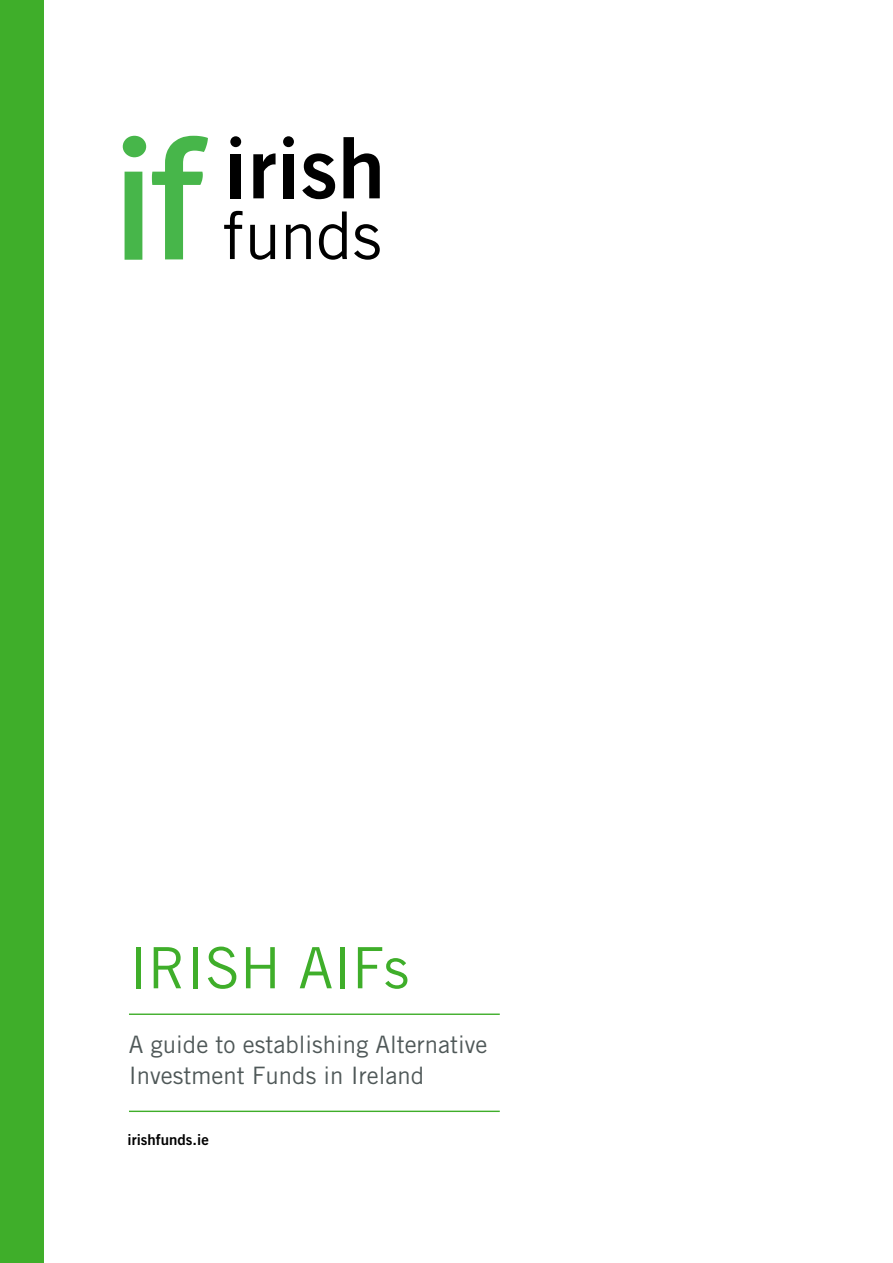
<style>
.page{position:relative;width:893px;height:1263px;background:#fff}
.page>*{position:absolute;margin:0;border:0;box-sizing:border-box;transform-origin:0 0}
.t1{font:57px "Trade Gothic";color:#3fae2a}
.t2{font:24px/31.5px "Trade Gothic";color:#4f5858}
.t3{font:15px "Trade Gothic Bold Two";color:#000}
</style>
<div class="page">
<hr style="left:129px;top:1013px;width:371px;height:2px;background:#3fae2a">
<hr style="left:129px;top:1110px;width:371px;height:2px;background:#3fae2a">
<div style="left:0;top:0;width:44px;height:1263px;background:#3fae2a"></div>
<svg style="left:123px;top:136px;width:23px;height:124px"></svg>
<svg style="left:152px;top:136px;width:56px;height:123px"></svg>
<svg style="left:224px;top:211px;width:156px;height:49px"></svg>
<div style="left:283px;top:136px;width:11px;height:11px;background:#000;border-radius:50%"></div>
<div style="left:230px;top:136px;width:11px;height:11px;background:#000;border-radius:50%"></div>
<svg style="left:343px;top:137px;width:37px;height:61px"></svg>
<svg style="left:302px;top:153px;width:33px;height:46px"></svg>
<div style="left:283px;top:154px;width:11px;height:44px;background:#000"></div>
<svg style="left:253px;top:153px;width:23px;height:45px"></svg>
<div style="left:230px;top:154px;width:11px;height:44px;background:#000"></div>
<h1 class="t1" style="left:129px;top:933px;width:282px">IRISH AIFs</h1>
<p class="t2" style="left:129px;top:1028px;width:360px">A guide to establishing Alternative<br>Investment Funds in Ireland</p>
<p class="t3" style="left:128px;top:1131px;width:83px">irishfunds.ie</p>
</div>
